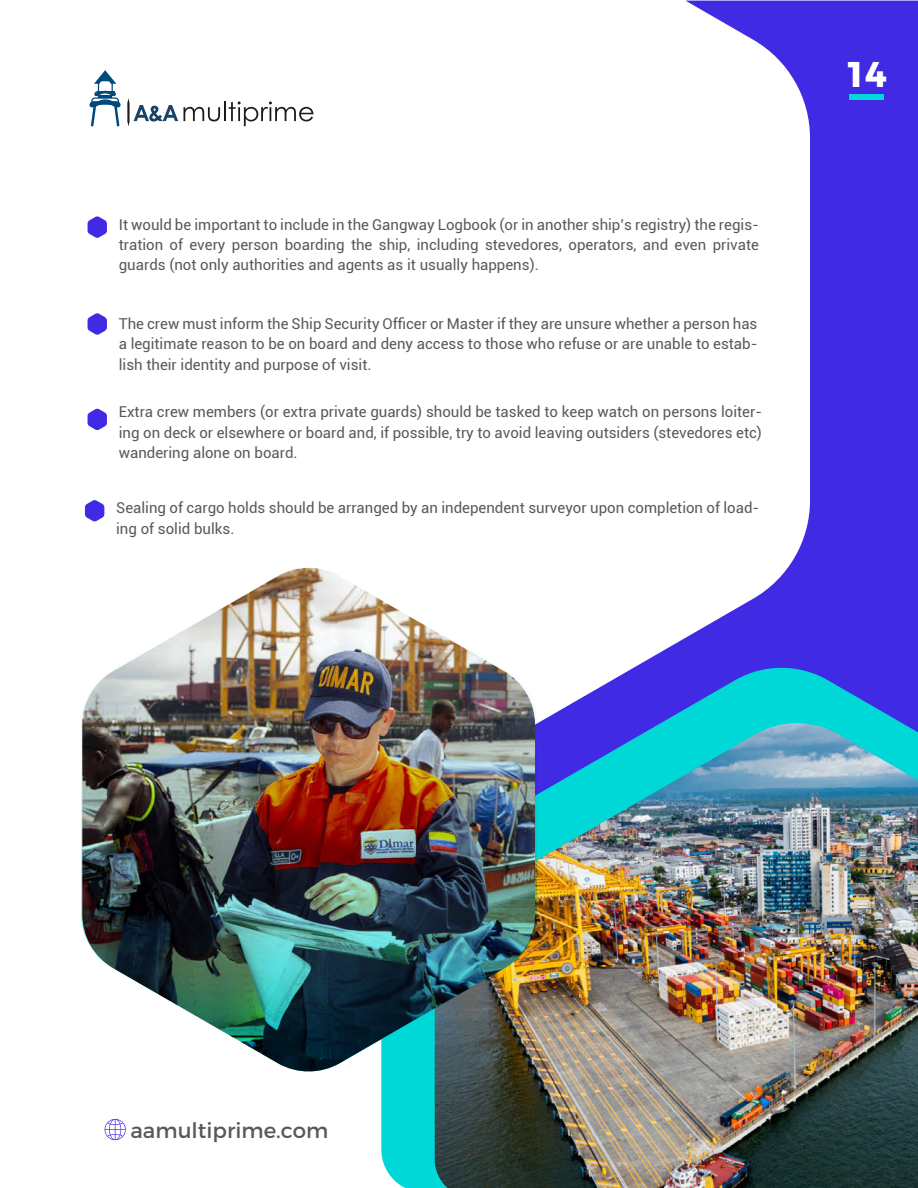
<style>
.page{position:relative;width:918px;height:1188px;background:#fff}
.page>*{position:absolute;margin:0;border:0;box-sizing:border-box;transform-origin:0 0}
.t1{font:700 35.7px "Montserrat";color:#fff}
.t2{font:21.3px "Montserrat";color:#58595b}
.t3{font:15px/20.2px "Roboto";color:#58595b;text-align:justify}
</style>
<div class="page">
<svg style="left:640px;top:1px;width:278px;height:663px"></svg>
<svg style="left:381px;top:664px;width:537px;height:524px;background:#3796e1"></svg>
<svg style="left:104px;top:1119px;width:22px;height:22px"></svg>
<div style="left:849px;top:94px;width:34px;height:6px;background:#00d8d8"></div>
<svg style="left:89px;top:70px;width:32px;height:57px"></svg>
<svg style="left:127px;top:101px;width:186px;height:25px"></svg>
<svg style="left:88px;top:216px;width:19px;height:22px"></svg>
<svg style="left:88px;top:313px;width:19px;height:22px"></svg>
<svg style="left:88px;top:409px;width:19px;height:21px"></svg>
<svg style="left:85px;top:500px;width:19px;height:22px"></svg>
<img style="left:435px;top:723px;width:483px;height:465px">
<img style="left:81px;top:567px;width:456px;height:504px">
<p class="t3" style="left:119px;top:214px;width:642px">It would be important to include in the Gangway Logbook (or in another ship’s registry) the regis&shy;tration of every person boarding the ship, including stevedores, operators, and even private guards (not only authorities and agents as it usually happens).</p>
<p class="t3" style="left:119px;top:313px;width:640px">The crew must inform the Ship Security Officer or Master if they are unsure whether a person has a legitimate reason to be on board and deny access to those who refuse or are unable to estab&shy;lish their identity and purpose of visit.</p>
<p class="t3" style="left:119px;top:401px;width:645px">Extra crew members (or extra private guards) should be tasked to keep watch on persons loiter&shy;ing on deck or elsewhere or board and, if possible, try to avoid leaving outsiders (stevedores etc) wandering alone on board.</p>
<p class="t3" style="left:116px;top:497px;width:645px">Sealing of cargo holds should be arranged by an independent surveyor upon completion of load&shy;ing of solid bulks.</p>
<h1 class="t1" style="left:845px;top:53px;width:44px">14</h1>
<h2 class="t2" style="left:130px;top:1117px;width:200px">aamultiprime.com</h2>
</div>
